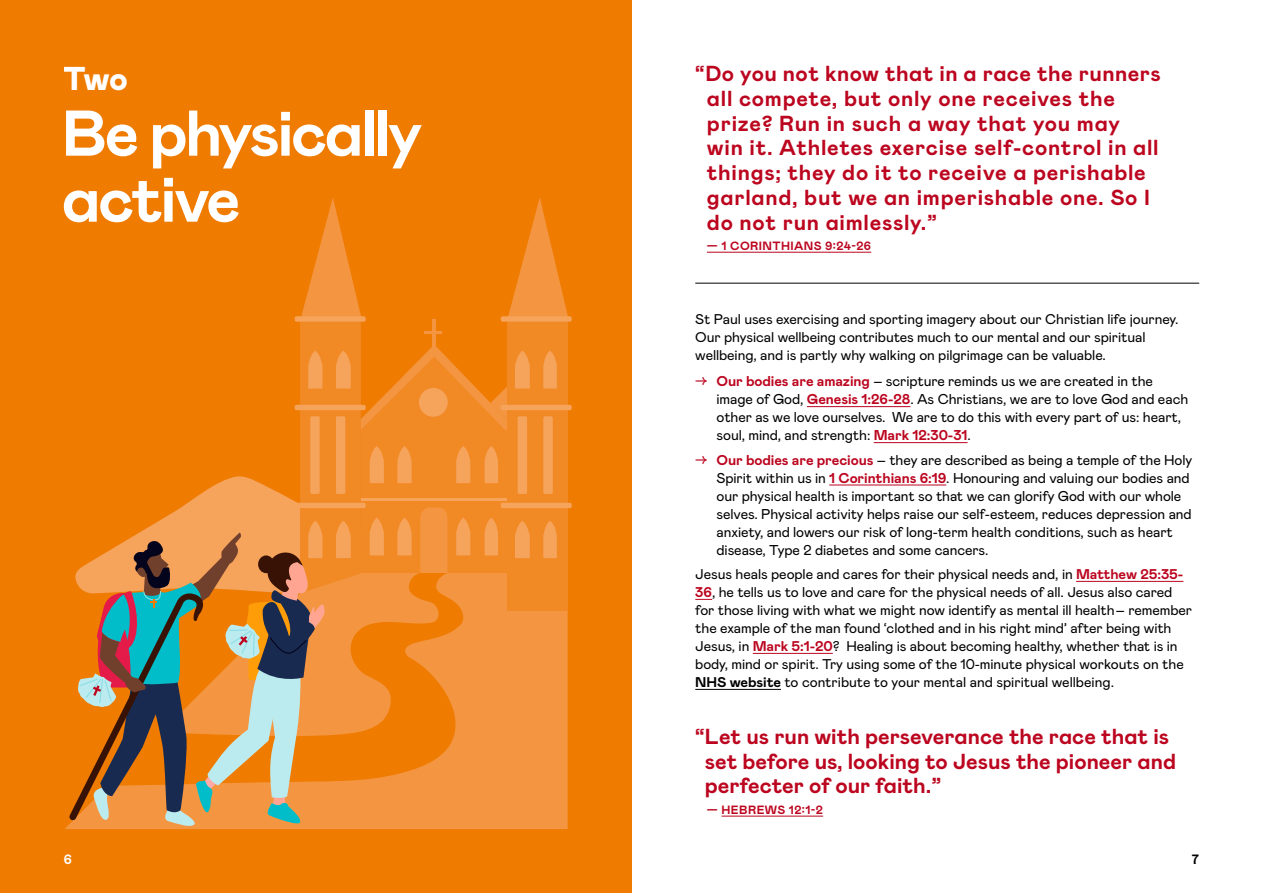
<style>
.page{position:relative;width:1263px;height:893px;background:#fff}
.page>*{position:absolute;margin:0;border:0;box-sizing:border-box;transform-origin:0 0}
.t1{font:700 64.5px/66px "Mabry Pro";letter-spacing:-.04em;color:#fff}
.t2{font:900 33px "Mabry Pro";color:#fff}
.t3{font:700 21.75px/24.8px "Mabry Pro";letter-spacing:.025em;color:#bc051f}
.t4{font:700 21.75px/24.8px "Mabry Pro";color:#bc051f}
.t5{font:14.25px/18px "Mabry Pro";letter-spacing:-.005em;color:#000}
.t6{font:14.1px/18px "Mabry Pro";letter-spacing:-.005em;color:#000}
.t7{font:700 13.5px "Mabry Pro";color:#fff}
.t8{font:700 13.5px "Mabry Pro";color:#000}
.t9{font:700 12px "Mabry Pro";letter-spacing:.035em;color:#bc051f}
.s1{color:#bc051f}
.s2{font-weight:700;color:#bc051f}
.s3{font-size:14.25px}
.s4{font-weight:700}
</style>
<div class="page">
<div style="left:0;top:0;width:631px;height:893px;background:#ef7b00"></div>
<div style="left:501px;top:316px;width:71px;height:6px;background:#f6a35b;border-radius:2px"></div>
<div style="left:501px;top:405px;width:71px;height:5px;background:#f6a35b;border-radius:2px"></div>
<div style="left:501px;top:503px;width:71px;height:5px;background:#f6a35b;border-radius:2px"></div>
<svg style="left:69px;top:198px;width:499px;height:630px"></svg>
<hr style="left:707px;top:252px;width:164px;height:1px;background:#bc051f">
<hr style="left:807px;top:406px;width:103px;height:1px;background:#bc051f">
<hr style="left:874px;top:442px;width:93px;height:1px;background:#bc051f">
<hr style="left:829px;top:485px;width:117px;height:1px;background:#bc051f">
<hr style="left:1076px;top:581px;width:107px;height:1px;background:#bc051f">
<svg style="left:695px;top:599px;width:17px;height:1px"></svg>
<hr style="left:753px;top:653px;width:80px;height:1px;background:#bc051f">
<hr style="left:695px;top:689px;width:86px;height:1px;background:#000">
<hr style="left:721px;top:816px;width:102px;height:1px;background:#bc051f">
<hr style="left:695px;top:283px;width:504px;height:1px;background:#000">
<h2 class="t2" style="left:64px;top:55px;width:66px">Two</h2>
<h1 class="t1" style="left:62px;top:98px;width:362px">Be physically active</h1>
<p class="t3" style="left:707px;top:60px;width:455px;text-indent:-12px">“Do you not know that in a race the runners all compete, but only one receives the prize? Run in such a way that you may win it. Athletes exercise self-control in all things; they do it to receive a perishable garland, but we an imperishable one. So I do not run aimlessly.”</p>
<p class="t9" style="left:707px;top:238px;width:166px">— 1 CORINTHIANS 9:24-26</p>
<p class="t6" style="left:695px;top:309px;width:485px">St Paul uses exercising and sporting imagery about our Christian life journey.<br>Our physical wellbeing contributes much to our mental and our spiritual wellbeing, and is partly why walking on pilgrimage can be valuable.</p>
<p class="t5" style="left:716px;top:372px;width:473px;text-indent:-21px"><span class="s1">→</span> <span class="s2">Our bodies are amazing</span> – scripture reminds us we are created in the image of God, <span class="s2">Genesis 1:26-28</span>. As Christians, we are to love God and each other as we love ourselves. We are to do this with every part of us: heart, soul, mind, and strength: <span class="s2">Mark 12:30-31</span>.</p>
<p class="t5" style="left:716px;top:450px;width:477px;text-indent:-21px"><span class="s1">→</span> <span class="s2">Our bodies are precious</span> – they are described as being a temple of the Holy Spirit within us in <span class="s2">1 Corinthians 6:19</span>. Honouring and valuing our bodies and our physical health is important so that we can glorify God with our whole selves. Physical activity helps raise our self-esteem, reduces depression and anxiety, and lowers our risk of long-term health conditions, such as heart disease, Type 2 diabetes and some cancers.</p>
<p class="t6" style="left:695px;top:564px;width:498px">Jesus heals people and cares for their physical needs and, in <span class="s2">Matthew 25:35- 36</span><span class="s3">,</span> he tells us to love and care for the physical needs of all. Jesus also cared for those living with what we might now identify as mental ill health– remember the example of the man found ‘clothed and in his right mind’ after being with Jesus, in <span class="s2">Mark 5:1-20</span>? Healing is about becoming healthy, whether that is in body, mind or spirit. Try using some of the 10-minute physical workouts on the <span class="s4">NHS website</span> to contribute to your mental and spiritual wellbeing.</p>
<h3 class="t4" style="left:705px;top:723px;width:472px;text-indent:-10px">“Let us run with perseverance the race that is set before us, looking to Jesus the pioneer and perfecter of our faith.”</h3>
<p class="t9" style="left:707px;top:801px;width:118px">— HEBREWS 12:1-2</p>
<p class="t7" style="left:64px;top:850px;width:10px">6</p>
<p class="t8" style="left:1192px;top:850px;width:9px">7</p>
</div>
